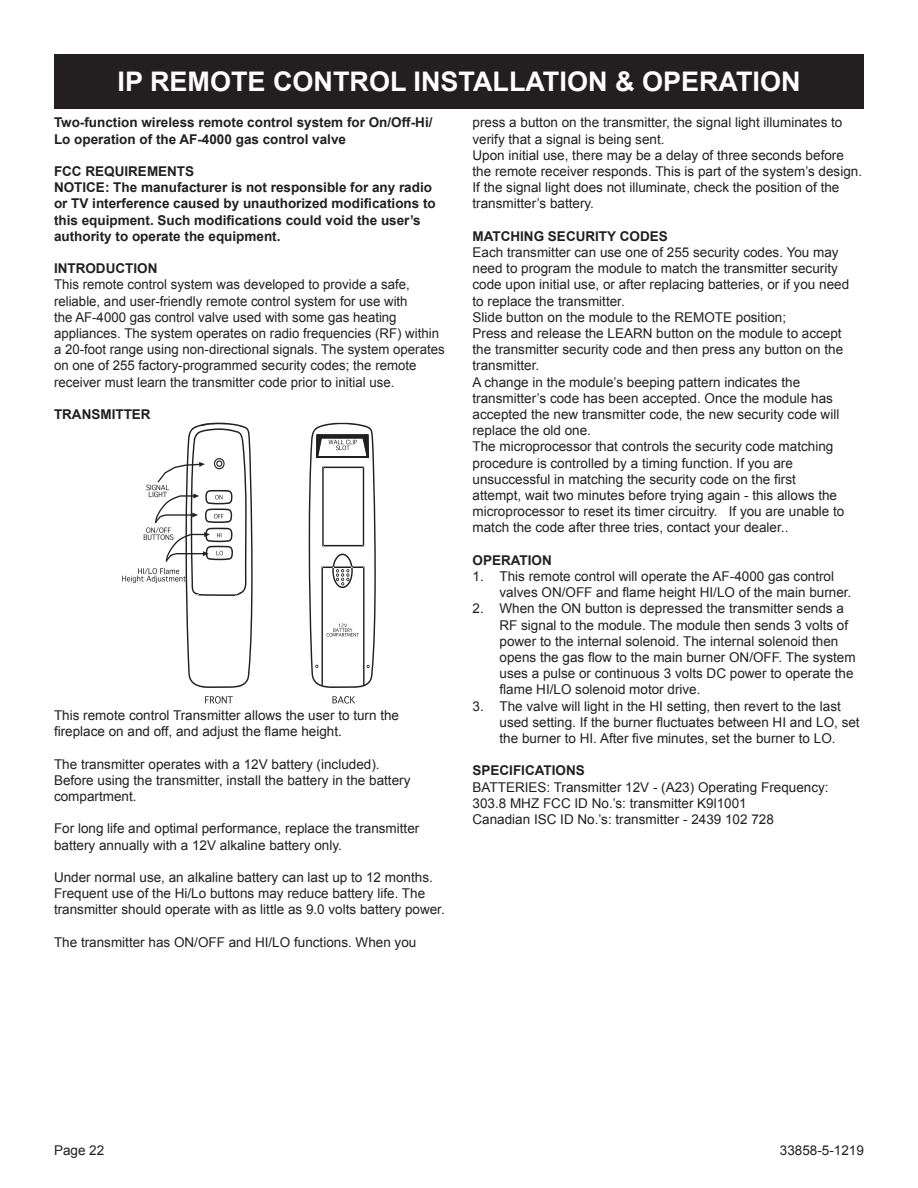
<style>
.page{position:relative;width:918px;height:1188px;background:#fff}
.page>*{position:absolute;margin:0;border:0;box-sizing:border-box;transform-origin:0 0}
.t1{font:700 27px "Arial";color:#fff}
.t2{font:13.5px/16.2px "Arial";color:#231f20}
.t3{font:700 13.5px/16.2px "Arial";color:#231f20}
</style>
<div class="page">
<svg style="left:205px;top:696px;width:150px;height:8px"></svg>
<svg style="left:186px;top:423px;width:123px;height:265px"></svg>
<svg style="left:144px;top:458px;width:89px;height:104px"></svg>
<svg style="left:122px;top:568px;width:65px;height:15px"></svg>
<svg style="left:200px;top:422px;width:27px;height:5px"></svg>
<svg style="left:309px;top:423px;width:67px;height:265px"></svg>
<div style="left:54px;top:54px;width:810px;height:54px;background:#231f20"></div>
<h1 class="t1" style="left:117px;top:63px;width:685px">IP REMOTE CONTROL INSTALLATION &amp; OPERATION</h1>
<p class="t2" style="left:472px;top:115px;width:391px">press a button on the transmitter, the signal light illuminates to verify that a signal is being sent.<br>Upon initial use, there may be a delay of three seconds before the remote receiver responds. This is part of the system’s design.<br>If the signal light does not illuminate, check the position of the transmitter’s battery.</p>
<p class="t3" style="left:472px;top:228px;width:197px">MATCHING SECURITY CODES</p>
<p class="t2" style="left:472px;top:244px;width:378px">Each transmitter can use one of 255 security codes. You may need to program the module to match the transmitter security code upon initial use, or after replacing batteries, or if you need to replace the transmitter.<br>Slide button on the module to the REMOTE position;<br>Press and release the LEARN button on the module to accept the transmitter security code and then press any button on the transmitter.<br>A change in the module’s beeping pattern indicates the transmitter’s code has been accepted. Once the module has accepted the new transmitter code, the new security code will replace the old one.<br>The microprocessor that controls the security code matching procedure is controlled by a timing function. If you are unsuccessful in matching the security code on the first<br>attempt, wait two minutes before trying again - this allows the microprocessor to reset its timer circuitry. If you are unable to match the code after three tries, contact your dealer..</p>
<p class="t3" style="left:472px;top:552px;width:81px">OPERATION</p>
<p class="t2" style="left:500px;top:568px;width:353px;text-indent:-27px">1. This remote control will operate the AF-4000 gas control valves ON/OFF and flame height HI/LO of the main burner.</p>
<p class="t2" style="left:500px;top:601px;width:358px;text-indent:-27px">2. When the ON button is depressed the transmitter sends a RF signal to the module. The module then sends 3 volts of power to the internal solenoid. The internal solenoid then opens the gas flow to the main burner ON/OFF. The system uses a pulse or continuous 3 volts DC power to operate the flame HI/LO solenoid motor drive.</p>
<p class="t2" style="left:500px;top:698px;width:362px;text-indent:-27px">3. The valve will light in the HI setting, then revert to the last used setting. If the burner fluctuates between HI and LO, set the burner to HI. After five minutes, set the burner to LO.</p>
<p class="t3" style="left:472px;top:763px;width:114px">SPECIFICATIONS</p>
<p class="t2" style="left:472px;top:779px;width:358px">BATTERIES: Transmitter 12V - (A23) Operating Frequency:<br>303.8 MHZ FCC ID No.’s: transmitter K9l1001<br>Canadian ISC ID No.’s: transmitter - 2439 102 728</p>
<p class="t3" style="left:54px;top:115px;width:380px">Two-function wireless remote control system for On/Off-Hi/<br>Lo operation of the AF-4000 gas control valve</p>
<p class="t3" style="left:54px;top:164px;width:383px">FCC REQUIREMENTS<br>NOTICE: The manufacturer is not responsible for any radio or TV interference caused by unauthorized modifications to this equipment. Such modifications could void the user’s authority to operate the equipment.</p>
<p class="t3" style="left:54px;top:261px;width:105px">INTRODUCTION</p>
<p class="t2" style="left:54px;top:277px;width:392px">This remote control system was developed to provide a safe, reliable, and user-friendly remote control system for use with<br>the AF-4000 gas control valve used with some gas heating appliances. The system operates on radio frequencies (RF) within a 20-foot range using non-directional signals. The system operates on one of 255 factory-programmed security codes; the remote receiver must learn the transmitter code prior to initial use.</p>
<p class="t3" style="left:54px;top:407px;width:98px">TRANSMITTER</p>
<p class="t2" style="left:54px;top:707px;width:347px">This remote control Transmitter allows the user to turn the fireplace on and off, and adjust the flame height.</p>
<p class="t2" style="left:54px;top:756px;width:358px">The transmitter operates with a 12V battery (included).<br>Before using the transmitter, install the battery in the battery compartment.</p>
<p class="t2" style="left:54px;top:821px;width:367px">For long life and optimal performance, replace the transmitter battery annually with a 12V alkaline battery only.</p>
<p class="t2" style="left:54px;top:869px;width:392px">Under normal use, an alkaline battery can last up to 12 months.<br>Frequent use of the Hi/Lo buttons may reduce battery life. The transmitter should operate with as little as 9.0 volts battery power.</p>
<p class="t2" style="left:54px;top:934px;width:364px">The transmitter has ON/OFF and HI/LO functions. When you</p>
<p class="t2" style="left:54px;top:1143px;width:52px">Page 22</p>
<p class="t2" style="left:780px;top:1143px;width:86px">33858-5-1219</p>
</div>
